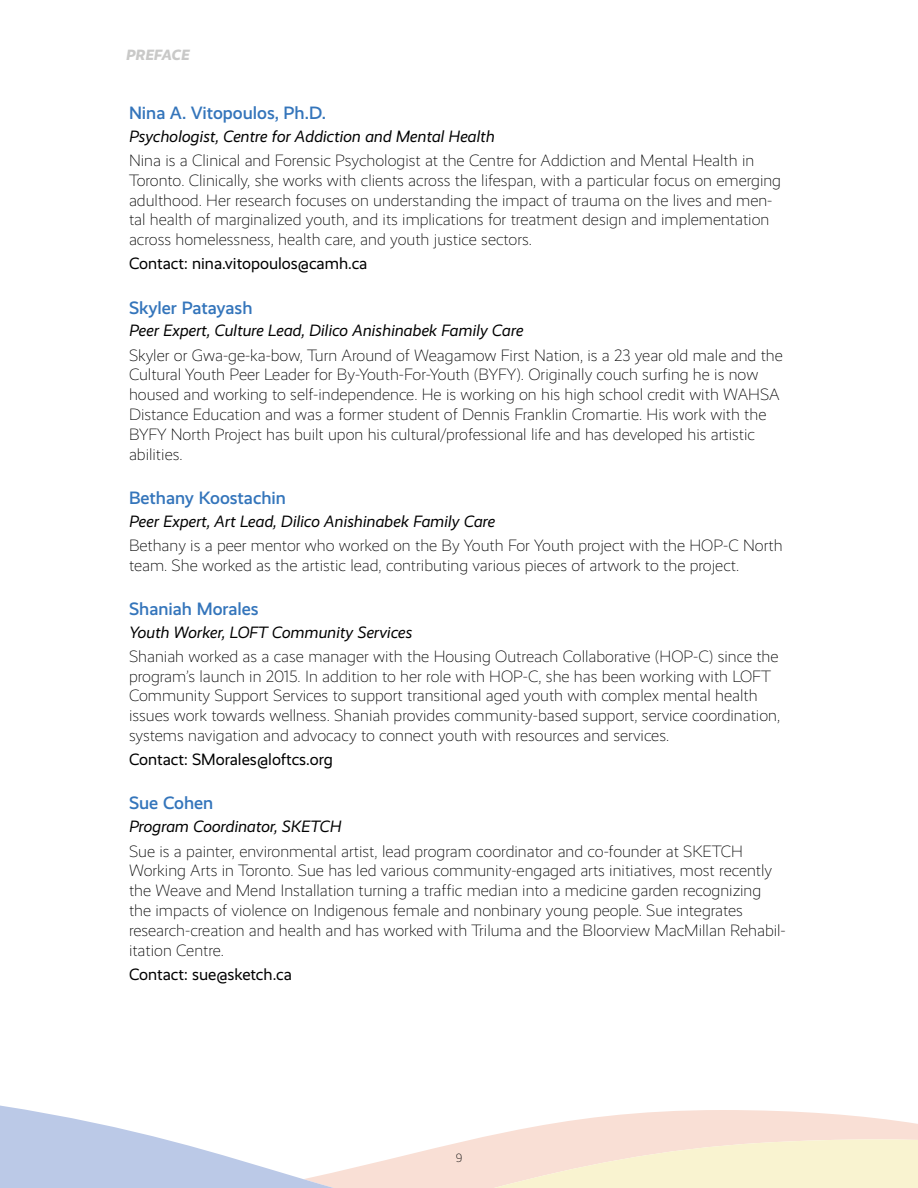
<style>
.page{position:relative;width:918px;height:1188px;background:#fff}
.page>*{position:absolute;margin:0;border:0;box-sizing:border-box;transform-origin:0 0}
.t1{font:500 18px "Realist";color:#3475bb}
.t2{font:300 16.5px/19.8px "Realist";color:#000}
.t3{font:italic 16.5px "Realist";color:#000}
.t4{font:16.5px "Realist";color:#000}
.t5{font:italic 800 15px "Realist";letter-spacing:.01em;color:#c9c9c8}
.t6{font:300 12px "Realist";color:#000}
</style>
<div class="page">
<svg style="left:334px;top:1110px;width:584px;height:78px;fill:#f9dfd5"></svg>
<svg style="left:1px;top:1106px;width:333px;height:82px"></svg>
<svg style="left:494px;top:1139px;width:424px;height:49px;background:#f9edd1"></svg>
<p class="t5" style="left:126px;top:45px;width:65px">PREFACE</p>
<p class="t1" style="left:129px;top:102px;width:199px">Nina A. Vitopoulos, Ph.D.</p>
<p class="t3" style="left:129px;top:127px;width:367px">Psychologist, Centre for Addiction and Mental Health</p>
<p class="t2" style="left:129px;top:151px;width:654px">Nina is a Clinical and Forensic Psychologist at the Centre for Addiction and Mental Health in Toronto. Clinically, she works with clients across the lifespan, with a particular focus on emerging adulthood. Her research focuses on understanding the impact of trauma on the lives and men&shy;tal health of marginalized youth, and its implications for treatment design and implementation across homelessness, health care, and youth justice sectors.</p>
<p class="t4" style="left:129px;top:254px;width:240px">Contact: nina.vitopoulos@camh.ca</p>
<p class="t1" style="left:129px;top:297px;width:125px">Skyler Patayash</p>
<p class="t3" style="left:129px;top:321px;width:396px">Peer Expert, Culture Lead, Dilico Anishinabek Family Care</p>
<p class="t2" style="left:129px;top:345px;width:655px">Skyler or Gwa-ge-ka-bow, Turn Around of Weagamow First Nation, is a 23 year old male and the Cultural Youth Peer Leader for By-Youth-For-Youth (BYFY). Originally couch surfing he is now housed and working to self-independence. He is working on his high school credit with WAHSA Distance Education and was a former student of Dennis Franklin Cromartie. His work with the BYFY North Project has built upon his cultural/professional life and has developed his artistic abilities.</p>
<p class="t1" style="left:129px;top:487px;width:158px">Bethany Koostachin</p>
<p class="t3" style="left:129px;top:512px;width:368px">Peer Expert, Art Lead, Dilico Anishinabek Family Care</p>
<p class="t2" style="left:129px;top:536px;width:655px">Bethany is a peer mentor who worked on the By Youth For Youth project with the HOP-C North team. She worked as the artistic lead, contributing various pieces of artwork to the project.</p>
<p class="t1" style="left:129px;top:598px;width:131px">Shaniah Morales</p>
<p class="t3" style="left:129px;top:623px;width:285px">Youth Worker, LOFT Community Services</p>
<p class="t2" style="left:129px;top:647px;width:653px">Shaniah worked as a case manager with the Housing Outreach Collaborative (HOP-C) since the program’s launch in 2015. In addition to her role with HOP-C, she has been working with LOFT Community Support Services to support transitional aged youth with complex mental health issues work towards wellness. Shaniah provides community-based support, service coordination, systems navigation and advocacy to connect youth with resources and services.</p>
<p class="t4" style="left:129px;top:750px;width:205px">Contact: SMorales@loftcs.org</p>
<p class="t1" style="left:129px;top:793px;width:86px">Sue Cohen</p>
<p class="t3" style="left:129px;top:817px;width:214px">Program Coordinator, SKETCH</p>
<p class="t2" style="left:129px;top:841px;width:658px">Sue is a painter, environmental artist, lead program coordinator and co-founder at SKETCH Working Arts in Toronto. Sue has led various community-engaged arts initiatives, most recently the Weave and Mend Installation turning a traffic median into a medicine garden recognizing the impacts of violence on Indigenous female and nonbinary young people. Sue integrates research-creation and health and has worked with Triluma and the Bloorview MacMillan Rehabil&shy;itation Centre.</p>
<p class="t4" style="left:129px;top:965px;width:164px">Contact: sue@sketch.ca</p>
<p class="t6" style="left:456px;top:1151px;width:8px">9</p>
</div>
